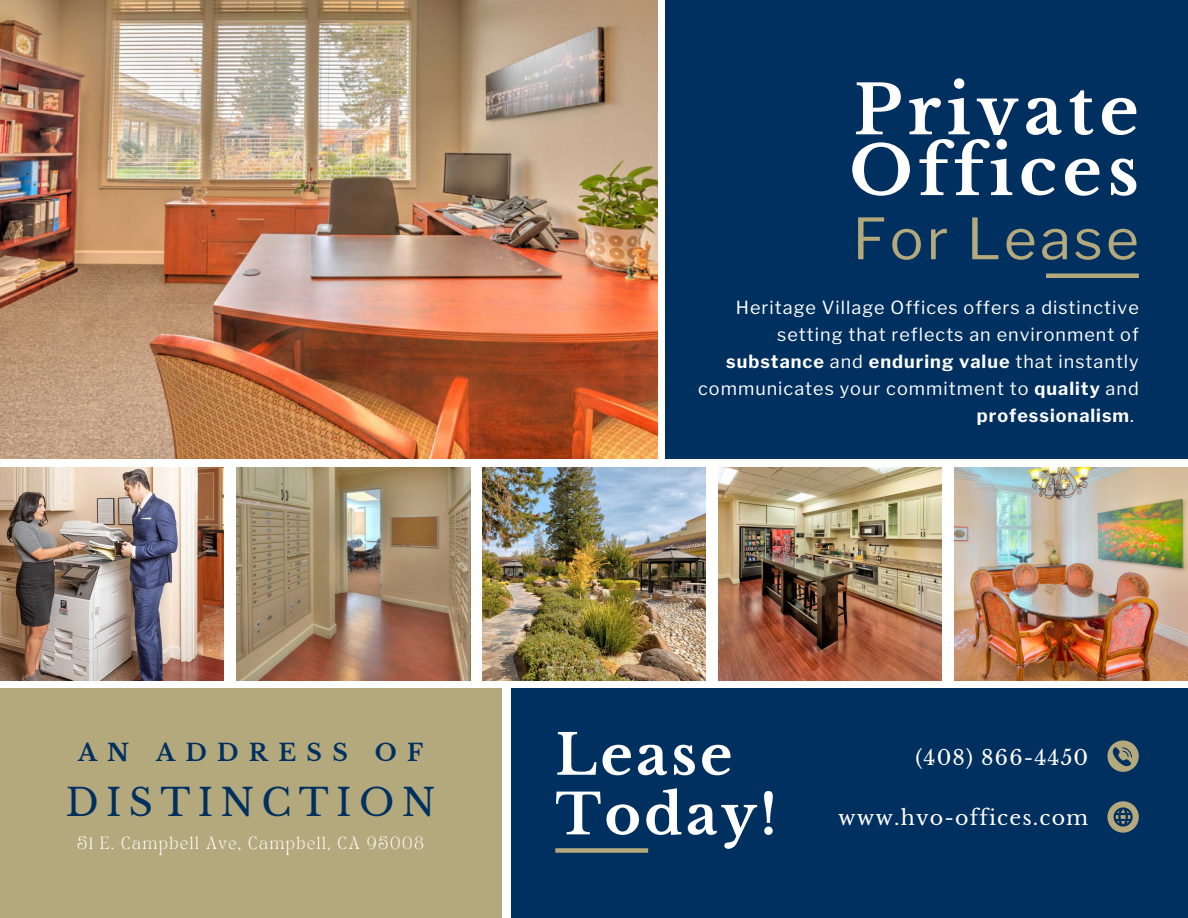
<style>
.page{position:relative;width:1188px;height:918px;background:#fff}
.page>*{position:absolute;margin:0;border:0;box-sizing:border-box;transform-origin:0 0}
.t1{font:700 67.5px/60.8px "Libre Baskerville";letter-spacing:.08em;color:#fff}
.t2{font:56.4px "Libre Franklin";letter-spacing:.055em;color:#b4a87d}
.t3{font:700 55.5px "Libre Baskerville";letter-spacing:.055em;color:#fff}
.t4{font:37.35px "Libre Baskerville";letter-spacing:.195em;color:#003060}
.t5{font:700 23.4px "Libre Baskerville";letter-spacing:.445em;color:#003060}
.t6{font:20.55px "Libre Baskerville";letter-spacing:.055em;color:#fff}
.t7{font:18px/27px "Libre Franklin";letter-spacing:.055em;color:#fff;text-align:right}
.t8{font:17.55px "TAN VIVRELIBRE Regular";letter-spacing:.055em;color:#fff}
.s1{font-weight:700}
</style>
<div class="page">
<img style="left:0;top:0;width:657px;height:458px">
<img style="left:718px;top:468px;width:224px;height:212px">
<img style="left:482px;top:468px;width:224px;height:212px">
<img style="left:954px;top:468px;width:234px;height:212px">
<div style="left:665px;top:0;width:523px;height:459px;background:#003060"></div>
<div style="left:511px;top:688px;width:677px;height:230px;background:#003060"></div>
<div style="left:1046px;top:273px;width:93px;height:5px;background:#b4a87d"></div>
<svg style="left:1107px;top:740px;width:32px;height:32px"></svg>
<svg style="left:1107px;top:801px;width:32px;height:32px"></svg>
<div style="left:0;top:688px;width:501px;height:230px;background:#b4a87d"></div>
<div style="left:555px;top:848px;width:93px;height:5px;background:#b4a87d"></div>
<img style="left:0;top:468px;width:224px;height:212px">
<img style="left:236px;top:468px;width:234px;height:212px">
<p class="t1" style="left:849px;top:80px;width:291px">Private<br>Offices</p>
<p class="t2" style="left:853px;top:205px;width:288px">For Lease</p>
<p class="t7" style="left:698px;top:294px;width:442px">Heritage Village Offices offers a distinctive setting that reflects an environment of <span class="s1">substance</span> and <span class="s1">enduring value</span> that instantly communicates your commitment to <span class="s1">quality</span> and <span class="s1">professionalism</span>.</p>
<p class="t5" style="left:78px;top:738px;width:347px">AN ADDRESS OF</p>
<p class="t4" style="left:66px;top:780px;width:371px">DISTINCTION</p>
<p class="t8" style="left:77px;top:836px;width:349px">51 E. Campbell Ave, Campbell, CA 95008</p>
<p class="t3" style="left:555px;top:721px;width:179px">Lease</p>
<p class="t3" style="left:555px;top:781px;width:223px">Today!</p>
<p class="t6" style="left:916px;top:745px;width:174px">(408) 866-4450</p>
<p class="t6" style="left:838px;top:805px;width:252px">www.hvo-offices.com</p>
</div>
